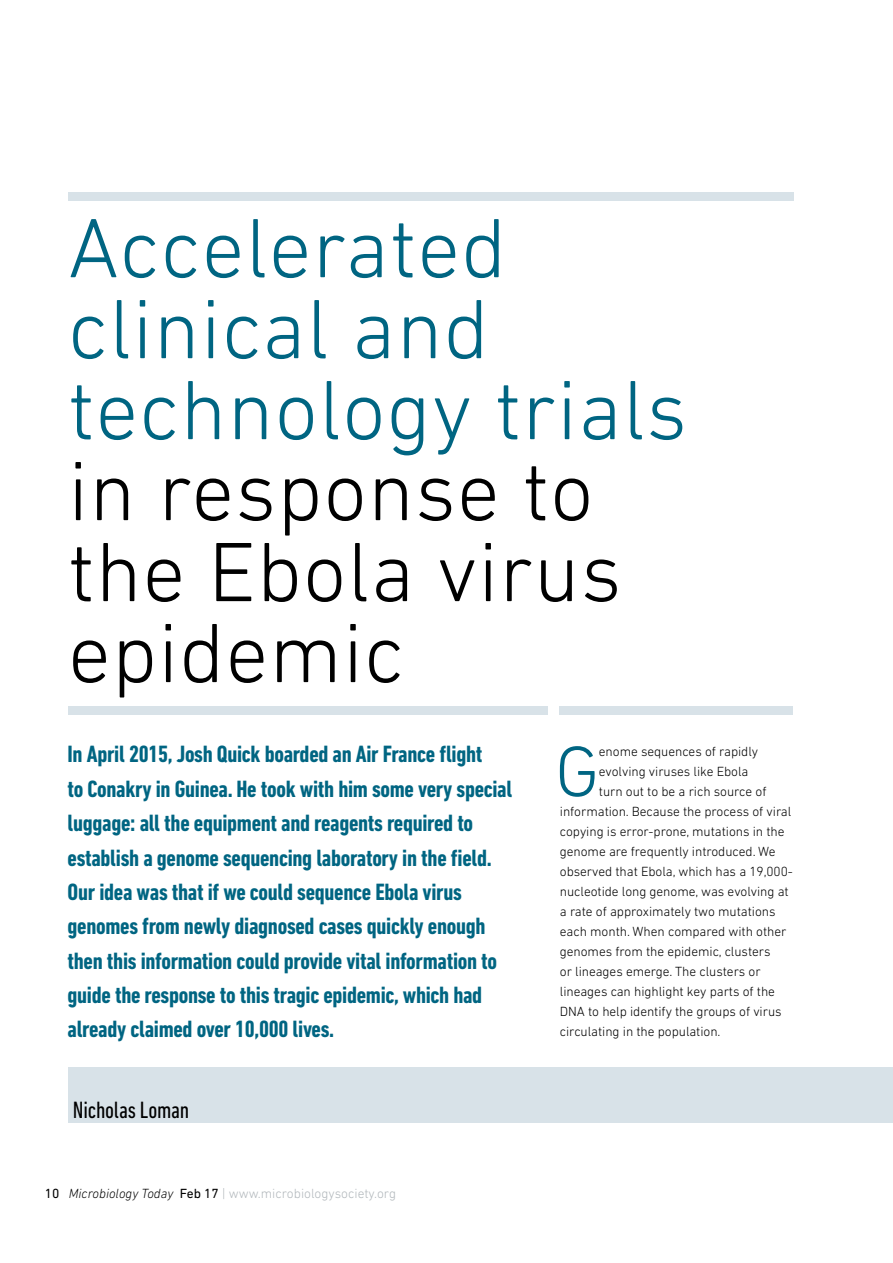
<style>
.page{position:relative;width:893px;height:1263px;background:#fff}
.page>*{position:absolute;margin:0;border:0;box-sizing:border-box;transform-origin:0 0}
.t1{font:300 85.5px/81px "DIN Next LT Pro";letter-spacing:.01em;color:#006582}
.t2{font:300 85.5px/81px "DIN Next LT Pro";letter-spacing:.01em;color:#000}
.t3{font:300 72.45px "DIN Next LT Pro";color:#006582}
.t4{font:700 condensed 24px/34.3px "DIN Next LT Pro";letter-spacing:-.01em;color:#006582}
.t5{font:condensed 24px "DIN Next LT Pro";letter-spacing:-.01em;color:#000}
.t6{font:300 13.5px "DIN Next LT Pro";letter-spacing:-.005em;color:#000}
.t7{font:300 13.5px "DIN Next LT Pro";color:#b2b8bc}
.s1{font-weight:400;color:#000}
.s2{font-style:italic;color:#000}
</style>
<div class="page">
<div style="left:68px;top:192px;width:725px;height:8px;background:#d8e2e8"></div>
<div style="left:560px;top:706px;width:233px;height:8px;background:#d8e2e8"></div>
<div style="left:69px;top:1067px;width:824px;height:56px;background:#d8e2e8"></div>
<div style="left:68px;top:706px;width:479px;height:8px;background:#d8e2e8"></div>
<h1 class="t1" style="left:68px;top:207px;width:621px">Accelerated clinical and technology trials</h1>
<h1 class="t2" style="left:68px;top:450px;width:555px">in response to the Ebola virus epidemic</h1>
<p class="t4" style="left:68px;top:737px;width:446px">In April 2015, Josh Quick boarded an Air France flight<br>to Conakry in Guinea. He took with him some very special luggage: all the equipment and reagents required to establish a genome sequencing laboratory in the field.<br>Our idea was that if we could sequence Ebola virus genomes from newly diagnosed cases quickly enough then this information could provide vital information to guide the response to this tragic epidemic, which had already claimed over 10,000 lives.</p>
<h3 class="t5" style="left:73px;top:1097px;width:118px">Nicholas Loman</h3>
<p class="t7" style="left:45px;top:1185px;width:353px"><span class="s1">10</span> <span class="s2">Microbiology Today</span> <span class="s1">Feb 17</span> | www.microbiologysociety.org</p>
<h2 class="t3" style="left:555px;top:730px;width:46px">G</h2>
<p class="t6" style="left:599px;top:744px;width:161px">enome sequences of rapidly</p>
<p class="t6" style="left:599px;top:764px;width:151px">evolving viruses like Ebola</p>
<p class="t6" style="left:599px;top:784px;width:169px">turn out to be a rich source of</p>
<p class="t6" style="left:560px;top:804px;width:233px">information. Because the process of viral</p>
<p class="t6" style="left:560px;top:824px;width:226px">copying is error-prone, mutations in the</p>
<p class="t6" style="left:560px;top:844px;width:217px">genome are frequently introduced. We</p>
<p class="t6" style="left:560px;top:864px;width:234px">observed that Ebola, which has a 19,000-</p>
<p class="t6" style="left:560px;top:884px;width:230px">nucleotide long genome, was evolving at</p>
<p class="t6" style="left:560px;top:904px;width:217px">a rate of approximately two mutations</p>
<p class="t6" style="left:560px;top:924px;width:228px">each month. When compared with other</p>
<p class="t6" style="left:560px;top:944px;width:212px">genomes from the epidemic, clusters</p>
<p class="t6" style="left:560px;top:964px;width:202px">or lineages emerge. The clusters or</p>
<p class="t6" style="left:560px;top:984px;width:217px">lineages can highlight key parts of the</p>
<p class="t6" style="left:560px;top:1004px;width:223px">DNA to help identify the groups of virus</p>
<p class="t6" style="left:560px;top:1024px;width:162px">circulating in the population.</p>
</div>
